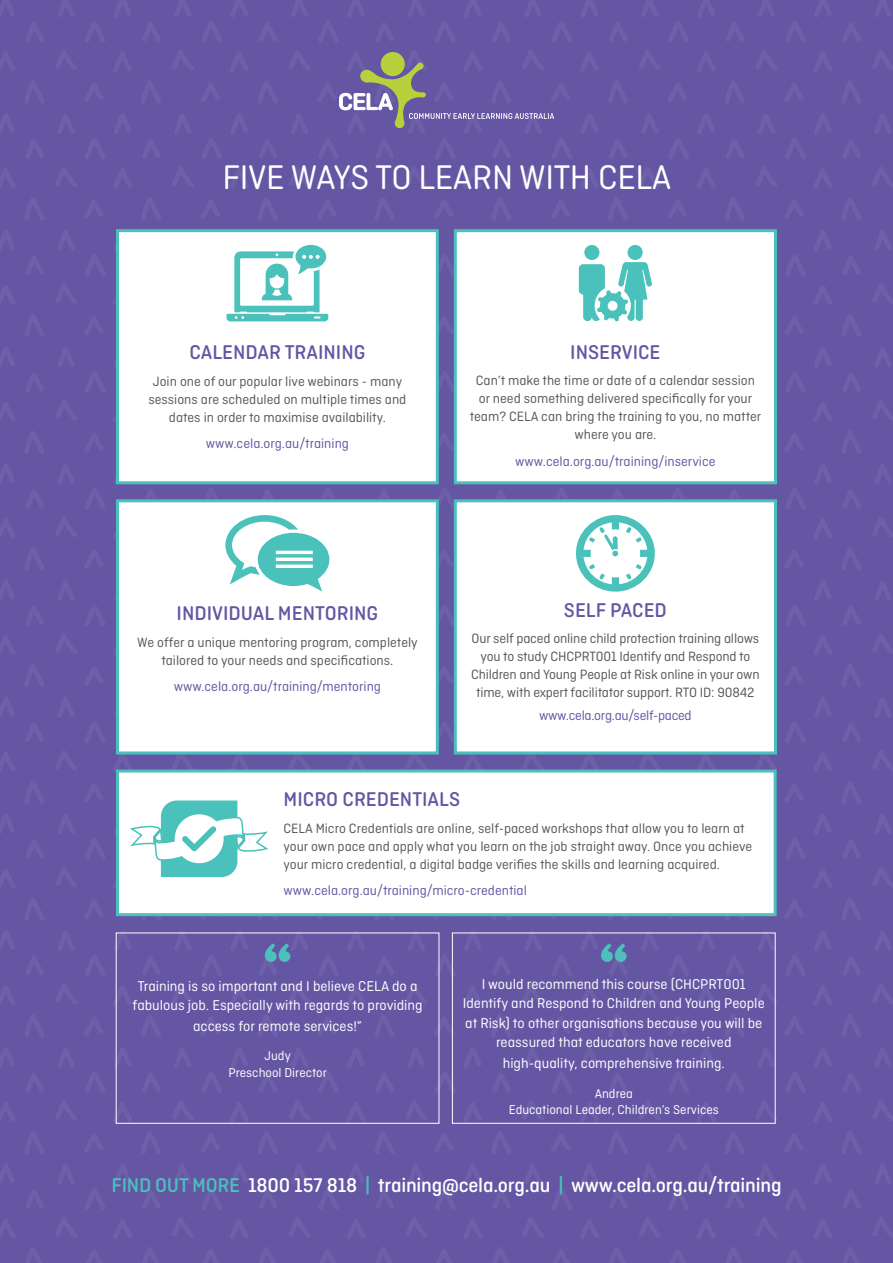
<style>
.page{position:relative;width:893px;height:1263px;background:#6556a4}
.page>*{position:absolute;margin:0;border:0;box-sizing:border-box;transform-origin:0 0}
.t1{font:36px "Ciutadella Rounded";letter-spacing:-.01em;color:#fff}
.Heading{font:500 21px "Ciutadella Rounded";color:#6556a4}
.facilitator{font:500 21px "Ciutadella Rounded";letter-spacing:-.01em;color:#fff}
.Article_heading{font:15px/19.5px "Ciutadella Rounded";color:#fff;text-align:center}
.body{font:14.25px/18px "Ciutadella Rounded";color:#57585a;text-align:center}
.body-2{font:14.25px "Ciutadella Rounded";color:#6556a4}
.body-3{font:14.25px "Ciutadella Rounded";letter-spacing:-.02em;color:#6556a4}
.Article_heading-2{font:13.5px/16.5px "Ciutadella Rounded";color:#fff;text-align:center}
.s1{color:#4ac1ba}
</style>
<div class="page">
<svg style="left:453px;top:229px;width:1px;height:78px"></svg>
<svg style="left:453px;top:432px;width:1px;height:22px"></svg>
<svg style="left:404px;top:463px;width:80px;height:77px"></svg>
<svg style="left:453px;top:316px;width:1px;height:21px"></svg>
<svg style="left:453px;top:346px;width:1px;height:78px"></svg>
<svg style="left:453px;top:549px;width:1px;height:21px"></svg>
<svg style="left:453px;top:579px;width:1px;height:78px"></svg>
<svg style="left:229px;top:754px;width:21px;height:1px"></svg>
<svg style="left:288px;top:754px;width:24px;height:1px"></svg>
<svg style="left:257px;top:916px;width:22px;height:1px"></svg>
<svg style="left:462px;top:754px;width:22px;height:1px"></svg>
<svg style="left:521px;top:754px;width:24px;height:1px"></svg>
<svg style="left:491px;top:916px;width:21px;height:1px"></svg>
<svg style="left:695px;top:754px;width:22px;height:1px"></svg>
<svg style="left:754px;top:754px;width:23px;height:1px"></svg>
<svg style="left:724px;top:916px;width:22px;height:1px"></svg>
<svg style="left:115px;top:1046px;width:1px;height:78px"></svg>
<svg style="left:439px;top:1016px;width:13px;height:21px"></svg>
<svg style="left:439px;top:1046px;width:13px;height:78px"></svg>
<svg style="left:116px;top:754px;width:17px;height:1px"></svg>
<svg style="left:171px;top:754px;width:24px;height:1px"></svg>
<svg style="left:199px;top:916px;width:23px;height:1px"></svg>
<svg style="left:141px;top:916px;width:21px;height:1px"></svg>
<svg style="left:115px;top:932px;width:1px;height:75px"></svg>
<svg style="left:453px;top:666px;width:1px;height:21px"></svg>
<svg style="left:453px;top:721px;width:1px;height:23px"></svg>
<svg style="left:345px;top:754px;width:22px;height:1px"></svg>
<svg style="left:404px;top:754px;width:25px;height:1px"></svg>
<svg style="left:433px;top:916px;width:22px;height:1px"></svg>
<svg style="left:316px;top:916px;width:22px;height:1px"></svg>
<svg style="left:374px;top:916px;width:22px;height:1px"></svg>
<svg style="left:439px;top:932px;width:13px;height:75px"></svg>
<svg style="left:579px;top:754px;width:21px;height:1px"></svg>
<svg style="left:638px;top:754px;width:24px;height:1px"></svg>
<svg style="left:666px;top:916px;width:23px;height:1px"></svg>
<svg style="left:550px;top:916px;width:22px;height:1px"></svg>
<svg style="left:607px;top:916px;width:22px;height:1px"></svg>
<div style="left:116px;top:932px;width:323px;height:192px;border:1px solid #fff"></div>
<div style="left:117px;top:231px;width:320px;height:252px;background:#fff"></div>
<svg style="left:226px;top:244px;width:103px;height:78px"></svg>
<div style="left:116px;top:229px;width:323px;height:255px;border:3px solid #4ac1ba"></div>
<div style="left:117px;top:501px;width:320px;height:252px;background:#fff"></div>
<svg style="left:171px;top:480px;width:196px;height:112px"></svg>
<div style="left:116px;top:499px;width:323px;height:255px;border:3px solid #4ac1ba"></div>
<div style="left:117px;top:771px;width:658px;height:144px;background:#fff"></div>
<svg style="left:130px;top:800px;width:139px;height:77px"></svg>
<div style="left:116px;top:769px;width:661px;height:147px;border:3px solid #4ac1ba"></div>
<div style="left:455px;top:501px;width:320px;height:252px;background:#fff"></div>
<svg style="left:521px;top:484px;width:196px;height:108px"></svg>
<div style="left:454px;top:499px;width:323px;height:255px;border:3px solid #4ac1ba"></div>
<div style="left:455px;top:231px;width:320px;height:252px;background:#fff"></div>
<svg style="left:579px;top:244px;width:73px;height:78px"></svg>
<div style="left:454px;top:229px;width:323px;height:255px;border:3px solid #4ac1ba"></div>
<svg style="left:258px;top:932px;width:109px;height:30px"></svg>
<svg style="left:601px;top:943px;width:26px;height:19px"></svg>
<div style="left:452px;top:932px;width:324px;height:192px;border:1px solid #fff"></div>
<svg style="left:339px;top:52px;width:215px;height:77px"></svg>
<p class="t1" style="left:222px;top:158px;width:451px">FIVE WAYS TO LEARN WITH CELA</p>
<p class="Heading" style="left:189px;top:341px;width:177px">CALENDAR TRAINING</p>
<p class="body" style="left:148px;top:372px;width:260px">Join one of our popular live webinars - many sessions are scheduled on multiple times and dates in order to maximise availability.</p>
<p class="body-2" style="left:206px;top:436px;width:145px">www.cela.org.au/training</p>
<p class="Heading" style="left:570px;top:340px;width:92px">INSERVICE</p>
<p class="body" style="left:470px;top:371px;width:293px">Can’t make the time or date of a calendar session or need something delivered specifically for your team? CELA can bring the training to you, no matter where you are.</p>
<p class="body-2" style="left:515px;top:453px;width:202px">www.cela.org.au/training/inservice</p>
<p class="Heading" style="left:177px;top:602px;width:203px">INDIVIDUAL MENTORING</p>
<p class="body" style="left:137px;top:633px;width:282px">We offer a unique mentoring program, completely tailored to your needs and specifications.</p>
<p class="body-2" style="left:174px;top:679px;width:209px">www.cela.org.au/training/mentoring</p>
<p class="Heading" style="left:564px;top:598px;width:105px">SELF PACED</p>
<p class="body" style="left:471px;top:630px;width:290px">Our self paced online child protection training allows you to study CHCPRT001 Identify and Respond to Children and Young People at Risk online in your own time, with expert facilitator support. RTO ID: 90842</p>
<p class="body-3" style="left:539px;top:707px;width:154px">www.cela.org.au/self-paced</p>
<p class="Heading" style="left:284px;top:787px;width:178px">MICRO CREDENTIALS</p>
<p class="body" style="left:284px;top:819px;width:470px;text-align:left">CELA Micro Credentials are online, self-paced workshops that allow you to learn at your own pace and apply what you learn on the job straight away. Once you achieve your micro credential, a digital badge verifies the skills and learning acquired.</p>
<p class="body-2" style="left:284px;top:883px;width:245px">www.cela.org.au/training/micro-credential</p>
<p class="Article_heading" style="left:132px;top:976px;width:292px">Training is so important and I believe CELA do a fabulous job. Especially with regards to providing</p>
<p class="Article_heading" style="left:193px;top:1016px;width:170px">access for remote services!”</p>
<p class="Article_heading-2" style="left:228px;top:1048px;width:100px">Judy<br>Preschool Director</p>
<p class="Article_heading" style="left:463px;top:974px;width:303px">I would recommend this course (CHCPRT001<br>Identify and Respond to Children and Young People at Risk) to other organisations because you will be reassured that educators have received</p>
<p class="Article_heading" style="left:503px;top:1054px;width:224px">high-quality, comprehensive training.</p>
<p class="Article_heading-2" style="left:509px;top:1085px;width:212px">Andrea<br>Educational Leader, Children’s Services</p>
<p class="facilitator" style="left:111px;top:1173px;width:672px"><span class="s1">FIND OUT MORE</span> 1800 157 818 <span class="s1">|</span> training@cela.org.au <span class="s1">|</span> www.cela.org.au/training</p>
</div>
